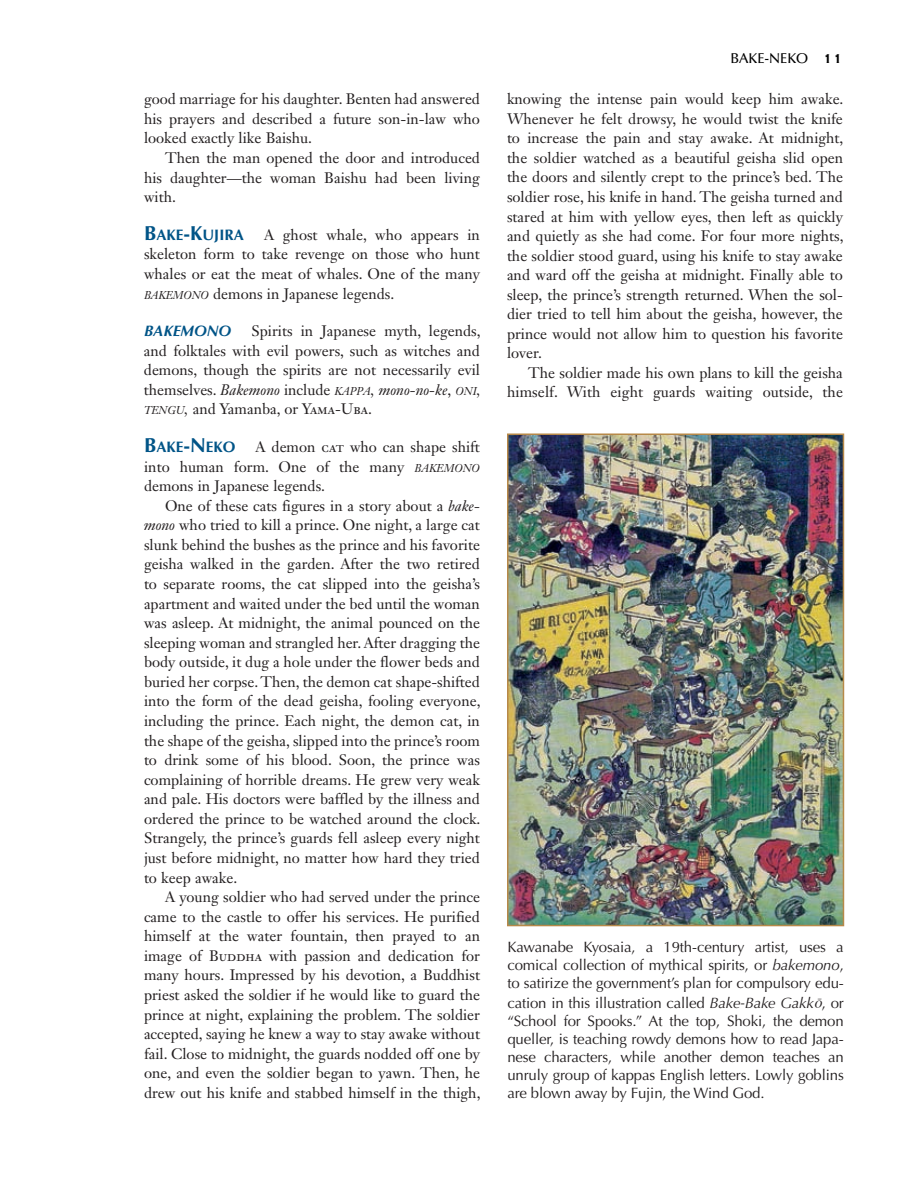
<style>
.page{position:relative;width:918px;height:1188px;background:#fff}
.page>*{position:absolute;margin:0;border:0;box-sizing:border-box;transform-origin:0 0}
.t1{font:700 15.15px "Optima LT Std";color:#005487}
.t2{font:italic 700 15.15px "Optima LT Std";color:#005487}
.t3{font:15px/19.6px "Janson Text LT Std";color:#231f20;text-align:justify}
.t4{font:15px/18px "Optima LT Std";letter-spacing:-.01em;color:#231f20;text-align:justify}
.t5{font:500 14.25px "Optima LT Std";color:#000}
.s1{font-size:20.25px}
.s2{font-style:italic;font-size:11.25px}
.s3{font-style:italic}
.s4{font-family:"Copperplate Gothic Std 31 BC";font-weight:400;font-size:16.5px}
.s5{font-family:"Hira Min Pro W3";font-style:italic;font-size:13.5px}
</style>
<div class="page">
<img style="left:510px;top:437px;width:331px;height:486px">
<div style="left:507px;top:434px;width:337px;height:492px;border:2px solid #b78949"></div>
<p class="t3" style="left:144px;top:89px;width:338px">good marriage for his daughter. Benten had answered</p>
<p class="t3" style="left:144px;top:109px;width:338px">his prayers and described a future son-in-law who</p>
<p class="t3" style="left:144px;top:128px;width:170px">looked exactly like Baishu.</p>
<p class="t3" style="left:165px;top:148px;width:317px">Then the man opened the door and introduced</p>
<p class="t3" style="left:144px;top:167px;width:337px">his daughter—the woman Baishu had been living</p>
<p class="t3" style="left:144px;top:187px;width:33px">with.</p>
<p class="t1" style="left:144px;top:226px;width:101px"><span class="s1">B</span>AKE<span class="s1">-K</span>UJIRA</p>
<p class="t3" style="left:144px;top:225px;width:338px;text-indent:120px">A ghost whale, who appears in skeleton form to take revenge on those who hunt whales or eat the meat of whales. One of the many <span class="s2">bakemono</span> demons in Japanese legends.</p>
<p class="t2" style="left:144px;top:322px;width:89px">BAKEMONO</p>
<p class="t3" style="left:144px;top:321px;width:338px;text-indent:107px">Spirits in Japanese myth, legends, and folktales with evil powers, such as witches and demons, though the spirits are not necessarily evil themselves. <span class="s3">Bakemono</span> include <span class="s2">kappa</span><span class="s3">, mono-no-ke</span>, <span class="s2">oni</span><span class="s3">, </span><span class="s2">tengu</span><span class="s3">,</span> and Yamanba, or Yama-Uba.</p>
<p class="t1" style="left:144px;top:438px;width:93px"><span class="s1">B</span>AKE<span class="s1">-N</span> EKO</p>
<p class="t3" style="left:256px;top:437px;width:226px">A demon cat who can shape shift</p>
<p class="t3" style="left:144px;top:456px;width:337px">into human form. One of the many <span class="s2">bakemono</span></p>
<p class="t3" style="left:144px;top:476px;width:183px">demons in Japanese legends.</p>
<p class="t3" style="left:165px;top:496px;width:316px">One of these cats figures in a story about a <span class="s3">bake-</span></p>
<p class="t3" style="left:144px;top:515px;width:338px"><span class="s3">mono</span> who tried to kill a prince. One night, a large cat</p>
<p class="t3" style="left:144px;top:535px;width:337px">slunk behind the bushes as the prince and his favorite</p>
<p class="t3" style="left:144px;top:554px;width:337px">geisha walked in the garden. After the two retired</p>
<p class="t3" style="left:144px;top:574px;width:338px">to separate rooms, the cat slipped into the geisha’s</p>
<p class="t3" style="left:144px;top:593px;width:337px">apartment and waited under the bed until the woman</p>
<p class="t3" style="left:144px;top:613px;width:338px">was asleep. At midnight, the animal pounced on the</p>
<p class="t3" style="left:144px;top:633px;width:338px">sleeping woman and strangled her. After dragging the</p>
<p class="t3" style="left:144px;top:652px;width:337px">body outside, it dug a hole under the flower beds and</p>
<p class="t3" style="left:144px;top:672px;width:337px">buried her corpse. Then, the demon cat shape-shifted</p>
<p class="t3" style="left:144px;top:691px;width:338px">into the form of the dead geisha, fooling everyone,</p>
<p class="t3" style="left:144px;top:711px;width:337px">including the prince. Each night, the demon cat, in</p>
<p class="t3" style="left:144px;top:730px;width:338px">the shape of the geisha, slipped into the prince’s room</p>
<p class="t3" style="left:144px;top:750px;width:338px">to drink some of his blood. Soon, the prince was</p>
<p class="t3" style="left:144px;top:770px;width:338px">complaining of horrible dreams. He grew very weak</p>
<p class="t3" style="left:144px;top:789px;width:337px">and pale. His doctors were baffled by the illness and</p>
<p class="t3" style="left:144px;top:809px;width:338px">ordered the prince to be watched around the clock.</p>
<p class="t3" style="left:144px;top:828px;width:338px">Strangely, the prince’s guards fell asleep every night</p>
<p class="t3" style="left:144px;top:848px;width:337px">just before midnight, no matter how hard they tried</p>
<p class="t3" style="left:144px;top:867px;width:95px">to keep awake.</p>
<p class="t3" style="left:165px;top:887px;width:316px">A young soldier who had served under the prince</p>
<p class="t3" style="left:144px;top:907px;width:337px">came to the castle to offer his services. He purified</p>
<p class="t3" style="left:144px;top:926px;width:338px">himself at the water fountain, then prayed to an</p>
<p class="t3" style="left:144px;top:946px;width:338px">image of Buddha with passion and dedication for</p>
<p class="t3" style="left:144px;top:965px;width:338px">many hours. Impressed by his devotion, a Buddhist</p>
<p class="t3" style="left:144px;top:985px;width:337px">priest asked the soldier if he would like to guard the</p>
<p class="t3" style="left:144px;top:1005px;width:338px">prince at night, explaining the problem. The soldier</p>
<p class="t3" style="left:144px;top:1024px;width:338px">accepted, saying he knew a way to stay awake without</p>
<p class="t3" style="left:144px;top:1044px;width:338px">fail. Close to midnight, the guards nodded off one by</p>
<p class="t3" style="left:144px;top:1063px;width:337px">one, and even the soldier began to yawn. Then, he</p>
<p class="t3" style="left:144px;top:1083px;width:338px">drew out his knife and stabbed himself in the thigh,</p>
<p class="t5" style="left:731px;top:50px;width:101px">BAKE-NEKO <span class="s4">11</span></p>
<p class="t3" style="left:507px;top:89px;width:338px">knowing the intense pain would keep him awake.</p>
<p class="t3" style="left:507px;top:109px;width:337px">Whenever he felt drowsy, he would twist the knife</p>
<p class="t3" style="left:507px;top:128px;width:338px">to increase the pain and stay awake. At midnight,</p>
<p class="t3" style="left:507px;top:148px;width:338px">the soldier watched as a beautiful geisha slid open</p>
<p class="t3" style="left:507px;top:167px;width:337px">the doors and silently crept to the prince’s bed. The</p>
<p class="t3" style="left:507px;top:187px;width:337px">soldier rose, his knife in hand. The geisha turned and</p>
<p class="t3" style="left:507px;top:206px;width:338px">stared at him with yellow eyes, then left as quickly</p>
<p class="t3" style="left:507px;top:226px;width:338px">and quietly as she had come. For four more nights,</p>
<p class="t3" style="left:507px;top:245px;width:337px">the soldier stood guard, using his knife to stay awake</p>
<p class="t3" style="left:507px;top:265px;width:337px">and ward off the geisha at midnight. Finally able to</p>
<p class="t3" style="left:507px;top:285px;width:338px">sleep, the prince’s strength returned. When the sol-</p>
<p class="t3" style="left:507px;top:304px;width:337px">dier tried to tell him about the geisha, however, the</p>
<p class="t3" style="left:507px;top:324px;width:337px">prince would not allow him to question his favorite</p>
<p class="t3" style="left:507px;top:343px;width:36px">lover.</p>
<p class="t3" style="left:528px;top:363px;width:316px">The soldier made his own plans to kill the geisha</p>
<p class="t3" style="left:507px;top:382px;width:337px">himself. With eight guards waiting outside, the</p>
<p class="t4" style="left:507px;top:938px;width:338px">Kawanabe Kyosaia, a 19th-century artist, uses a comical collection of mythical spirits, or <span class="s3">bakemono</span>, to satirize the government’s plan for compulsory edu-</p>
<p class="t4" style="left:507px;top:994px;width:338px">cation in this illustration called <span class="s3">Bake-Bake Gakk</span><span class="s5">ō</span>, or “School for Spooks.” At the top, Shoki, the demon queller, is teaching rowdy demons how to read Japa&shy;nese characters, while another demon teaches an unruly group of kappas English letters. Lowly goblins are blown away by Fujin, the Wind God.</p>
</div>
